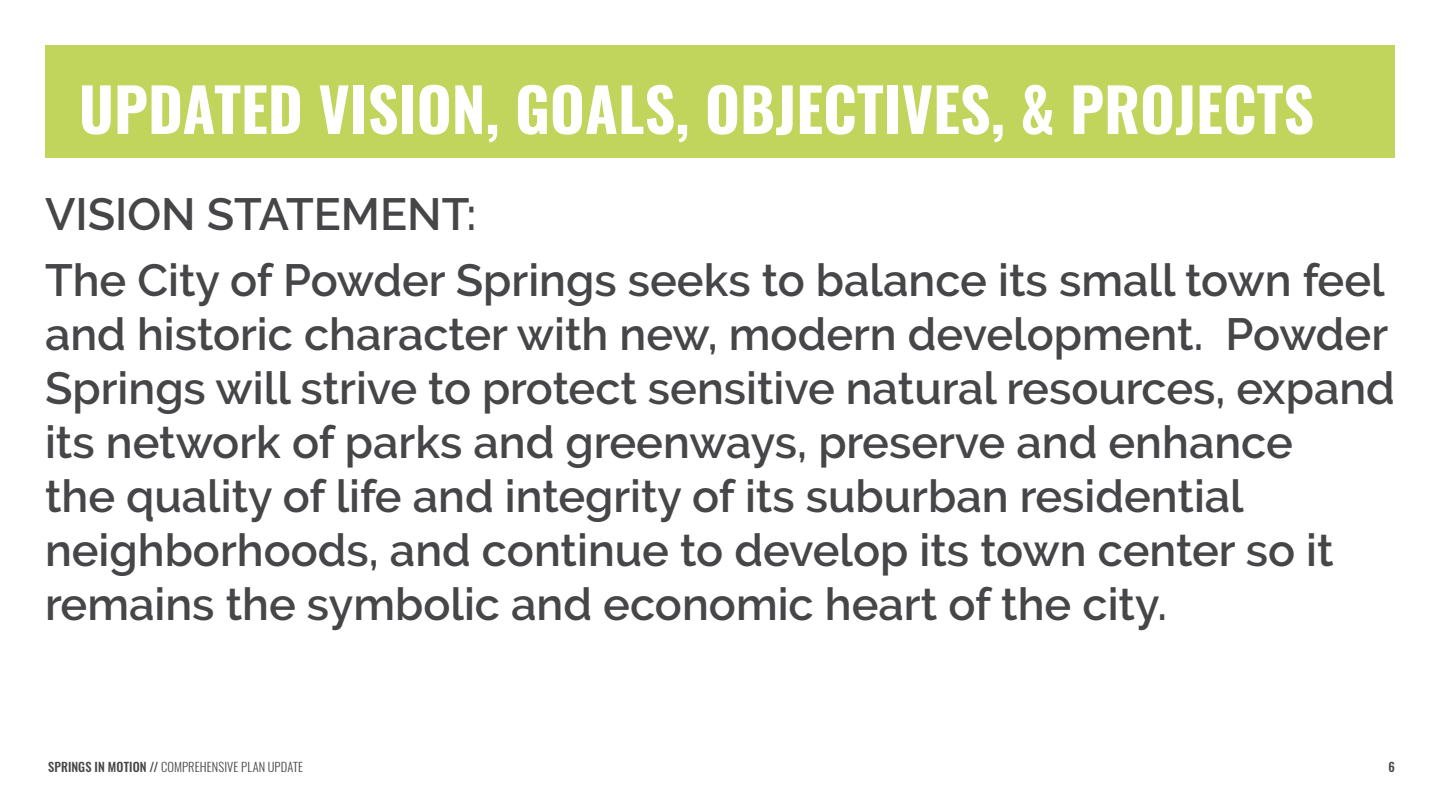
<style>
.page{position:relative;width:1440px;height:810px;background:#fff}
.page>*{position:absolute;margin:0;border:0;box-sizing:border-box;transform-origin:0 0}
.t1{font:700 60px "Oswald";color:#fff}
.t2{font:600 45px/54px "Raleway";color:#464649}
.t3{font:300 12.5px "Oswald";letter-spacing:.01em;color:#464649}
.t4{font:500 12.5px "Oswald";color:#464649}
.s1{font-weight:500}
</style>
<div class="page">
<div style="left:45px;top:45px;width:1350px;height:113px;background:#c1d45b"></div>
<h1 class="t1" style="left:79px;top:68px;width:1237px">UPDATED VISION, GOALS, OBJECTIVES, &amp; PROJECTS</h1>
<p class="t2" style="left:45px;top:182px;width:1341px;line-height:65.2px">VISION STATEMENT:<br>The City of Powder Springs seeks to balance its small town feel</p>
<p class="t2" style="left:45px;top:307px;width:1351px">and historic character with new, modern development. Powder Springs will strive to protect sensitive natural resources, expand its network of parks and greenways, preserve and enhance<br>the quality of life and integrity of its suburban residential neighborhoods, and continue to develop its town center so it remains the symbolic and economic heart of the city.</p>
<p class="t3" style="left:48px;top:758px;width:257px"><span class="s1">SPRINGS IN MOTION //</span> COMPREHENSIVE PLAN UPDATE</p>
<p class="t4" style="left:1389px;top:758px;width:8px">6</p>
</div>
